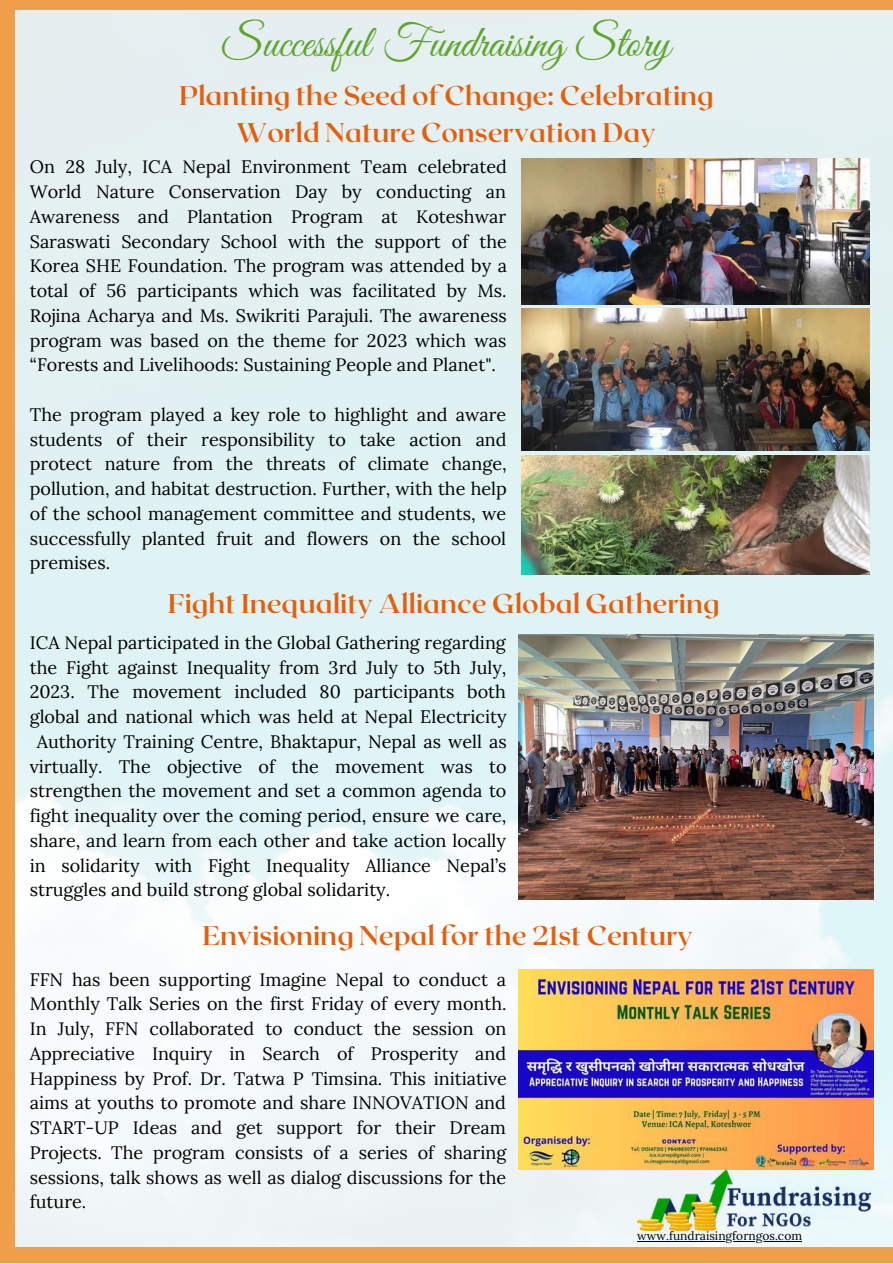
<style>
.page{position:relative;width:893px;height:1264px;background:#fff}
.page>*{position:absolute;margin:0;border:0;box-sizing:border-box;transform-origin:0 0}
.t1{font:45px "Great Vibes";color:#5fa42c}
.t2{font:700 27px/37px "Roxborough CF";color:#e45e0b;text-align:center}
.t3{font:18px/24.8px "Lora";color:#000;text-align:justify}
.t4{font:12px "Lora";color:#000}
</style>
<div class="page">
<img style="left:14px;top:10px;width:878px;height:1237px">
<div style="left:0;top:0;width:892px;height:10px;background:#ef9e4a"></div>
<div style="left:0;top:0;width:14px;height:1262px;background:#ef9e4a"></div>
<div style="left:11px;top:1247px;width:881px;height:15px;background:#ef9e4a"></div>
<img style="left:637px;top:1169px;width:232px;height:61px">
<img style="left:519px;top:634px;width:354px;height:265px">
<img style="left:519px;top:969px;width:354px;height:200px">
<img style="left:521px;top:309px;width:348px;height:141px">
<img style="left:521px;top:158px;width:348px;height:146px">
<img style="left:521px;top:455px;width:348px;height:119px">
<hr style="left:637px;top:1240px;width:165px;height:1px;background:#000">
<h1 class="t1" style="left:222px;top:17px;width:449px">Successful Fundraising Story</h1>
<h2 class="t2" style="left:179px;top:75px;width:536px">Planting the Seed of Change: Celebrating<br>World Nature Conservation Day</h2>
<p class="t3" style="left:30px;top:154px;width:478px">On 28 July, ICA Nepal Environment Team celebrated World Nature Conservation Day by conducting an Awareness and Plantation Program at Koteshwar Saraswati Secondary School with the support of the Korea SHE Foundation. The program was attended by a total of 56 participants which was facilitated by Ms.<br>Rojina Acharya and Ms. Swikriti Parajuli. The awareness program was based on the theme for 2023 which was “Forests and Livelihoods: Sustaining People and Planet".</p>
<p class="t3" style="left:30px;top:402px;width:478px">The program played a key role to highlight and aware students of their responsibility to take action and protect nature from the threats of climate change, pollution, and habitat destruction. Further, with the help of the school management committee and students, we successfully planted fruit and flowers on the school premises.</p>
<h2 class="t2" style="left:168px;top:584px;width:553px">Fight Inequality Alliance Global Gathering</h2>
<p class="t3" style="left:30px;top:630px;width:477px">ICA Nepal participated in the Global Gathering regarding</p>
<p class="t3" style="left:30px;top:654px;width:478px">the Fight against Inequality from 3rd July to 5th July,</p>
<p class="t3" style="left:30px;top:679px;width:477px">2023. The movement included 80 participants both</p>
<p class="t3" style="left:30px;top:704px;width:478px">global and national which was held at Nepal Electricity</p>
<p class="t3" style="left:37px;top:729px;width:471px">Authority Training Centre, Bhaktapur, Nepal as well as</p>
<p class="t3" style="left:30px;top:753px;width:478px">virtually. The objective of the movement was to</p>
<p class="t3" style="left:30px;top:778px;width:478px">strengthen the movement and set a common agenda to</p>
<p class="t3" style="left:30px;top:803px;width:478px">fight inequality over the coming period, ensure we care,</p>
<p class="t3" style="left:30px;top:827px;width:477px">share, and learn from each other and take action locally</p>
<p class="t3" style="left:30px;top:852px;width:478px">in solidarity with Fight Inequality Alliance Nepal’s</p>
<p class="t3" style="left:30px;top:877px;width:362px">struggles and build strong global solidarity.</p>
<h2 class="t2" style="left:202px;top:916px;width:492px">Envisioning Nepal for the 21st Century</h2>
<p class="t3" style="left:30px;top:966px;width:478px">FFN has been supporting Imagine Nepal to conduct a Monthly Talk Series on the first Friday of every month.<br>In July, FFN collaborated to conduct the session on Appreciative Inquiry in Search of Prosperity and Happiness by Prof. Dr. Tatwa P Timsina. This initiative aims at youths to promote and share INNOVATION and START-UP Ideas and get support for their Dream Projects. The program consists of a series of sharing sessions, talk shows as well as dialog discussions for the future.</p>
<p class="t4" style="left:637px;top:1227px;width:166px">www.fundraisingforngos.com</p>
</div>
